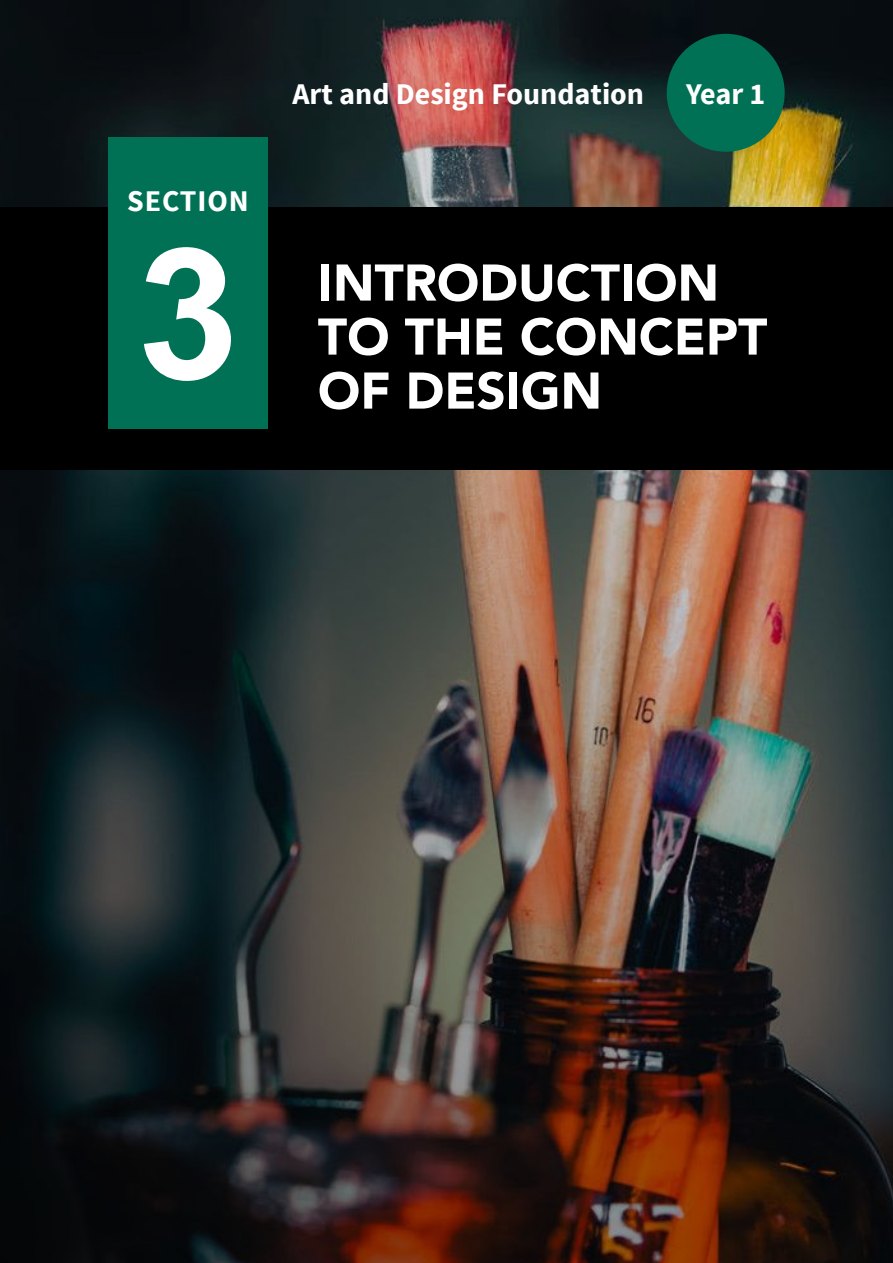
<style>
.page{position:relative;width:893px;height:1263px;background:#fff}
.page>*{position:absolute;margin:0;border:0;box-sizing:border-box;transform-origin:0 0}
.Section_Number{font:700 183px "Arial";color:#fff}
.SECTION_NAME{font:900 51px/54px "Avenir";color:#fff}
.Section_Number-2{font:700 30px "Source Sans Pro";color:#fff}
.Section_Number-3{font:700 30px "Source Sans Pro";letter-spacing:.03em;color:#fff}
</style>
<div class="page">
<img style="left:0;top:0;width:893px;height:1263px">
<div style="left:0;top:207px;width:893px;height:263px;background:#000"></div>
<div style="left:108px;top:138px;width:160px;height:291px;background:#007154"></div>
<div style="left:667px;top:34px;width:118px;height:118px;background:#007154;border-radius:50%"></div>
<p class="Section_Number-3" style="left:127px;top:181px;width:123px">SECTION</p>
<p class="Section_Number" style="left:137px;top:185px;width:103px">3</p>
<p class="Section_Number-2" style="left:292px;top:75px;width:353px">Art and Design Foundation</p>
<p class="Section_Number-2" style="left:686px;top:75px;width:81px">Year 1</p>
<p class="SECTION_NAME" style="left:318px;top:254px;width:451px">INTRODUCTION<br>TO THE CONCEPT<br>OF DESIGN</p>
</div>
